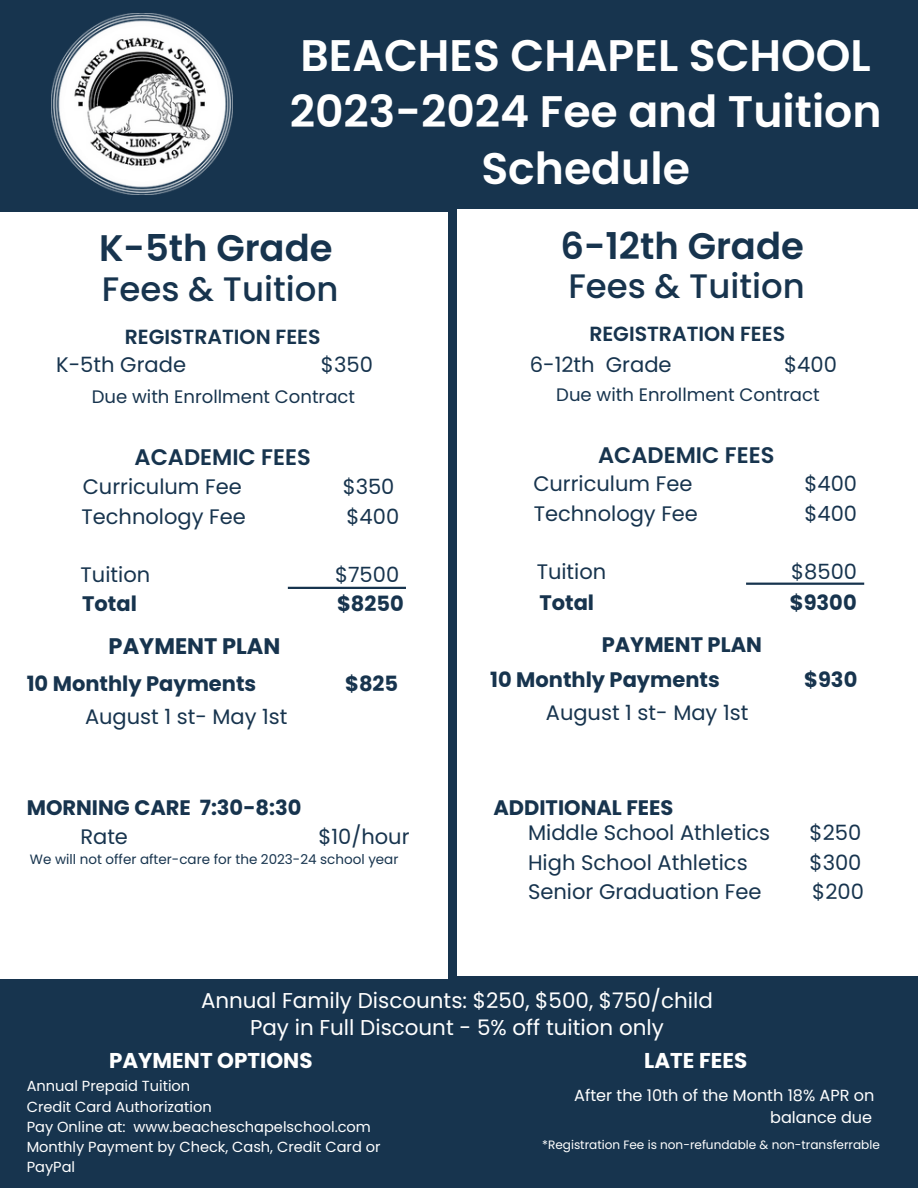
<style>
.page{position:relative;width:918px;height:1188px;background:#17344e}
.page>*{position:absolute;margin:0;border:0;box-sizing:border-box;transform-origin:0 0}
.t1{font:600 44.1px "Poppins";color:#fff}
.t2{font:600 36.9px "Poppins";color:#17344e}
.t3{font:500 33.9px "Poppins";color:#17344e}
.t4{font:600 22.5px "Poppins";color:#17344e}
.t5{font:700 22.5px "Poppins";color:#17344e}
.t6{font:21.45px "Poppins";color:#fff}
.t7{font:700 21.45px "Poppins";color:#fff}
.t8{font:21px "Poppins";color:#17344e}
.t9{font:700 21px "Poppins";color:#17344e}
.t10{font:600 20.4px "Poppins";color:#17344e}
.t11{font:18px "Poppins";color:#17344e}
.t12{font:16.05px "Poppins";color:#fff}
.t13{font:14.55px/20.2px "Poppins";color:#fff}
.t14{font:13.5px "Poppins";color:#17344e}
.t15{font:12.15px "Poppins";color:#fff}
</style>
<div class="page">
<div style="left:0;top:212px;width:447px;height:767px;background:#fff"></div>
<img style="left:52px;top:14px;width:181px;height:181px">
<hr style="left:288px;top:587px;width:118px;height:2px;background:#17344e">
<div style="left:457px;top:210px;width:461px;height:766px;background:#fff"></div>
<hr style="left:746px;top:583px;width:118px;height:2px;background:#17344e">
<p class="t1" style="left:301px;top:25px;width:572px">BEACHES CHAPEL SCHOOL</p>
<p class="t1" style="left:290px;top:81px;width:594px">2023-2024 Fee and Tuition</p>
<p class="t1" style="left:481px;top:137px;width:210px">Schedule</p>
<p class="t2" style="left:99px;top:222px;width:235px">K-5th Grade</p>
<p class="t3" style="left:102px;top:265px;width:238px">Fees &amp; Tuition</p>
<p class="t10" style="left:125px;top:322px;width:197px">REGISTRATION FEES</p>
<p class="t8" style="left:56px;top:350px;width:131px">K-5th Grade</p>
<p class="t8" style="left:321px;top:350px;width:53px">$350</p>
<p class="t11" style="left:92px;top:384px;width:265px">Due with Enrollment Contract</p>
<p class="t4" style="left:135px;top:441px;width:178px">ACADEMIC FEES</p>
<p class="t8" style="left:83px;top:472px;width:161px">Curriculum Fee</p>
<p class="t8" style="left:343px;top:472px;width:53px">$350</p>
<p class="t8" style="left:82px;top:502px;width:166px">Technology Fee</p>
<p class="t8" style="left:347px;top:502px;width:54px">$400</p>
<p class="t8" style="left:81px;top:560px;width:71px">Tuition</p>
<p class="t8" style="left:335px;top:560px;width:66px">$7500</p>
<p class="t9" style="left:82px;top:588px;width:56px">Total</p>
<p class="t9" style="left:337px;top:588px;width:68px">$8250</p>
<p class="t5" style="left:109px;top:631px;width:173px">PAYMENT PLAN</p>
<p class="t9" style="left:27px;top:669px;width:231px">10 Monthly Payments</p>
<p class="t9" style="left:345px;top:669px;width:55px">$825</p>
<p class="t8" style="left:85px;top:702px;width:204px">August 1 st- May 1st</p>
<p class="t9" style="left:27px;top:793px;width:276px">MORNING CARE 7:30-8:30</p>
<p class="t8" style="left:80px;top:822px;width:49px">Rate</p>
<p class="t8" style="left:319px;top:822px;width:93px">$10/hour</p>
<p class="t14" style="left:30px;top:850px;width:370px">We will not offer after-care for the 2023-24 school year</p>
<p class="t2" style="left:560px;top:220px;width:245px">6-12th Grade</p>
<p class="t3" style="left:568px;top:262px;width:238px">Fees &amp; Tuition</p>
<p class="t10" style="left:589px;top:320px;width:197px">REGISTRATION FEES</p>
<p class="t8" style="left:530px;top:350px;width:143px">6-12th Grade</p>
<p class="t8" style="left:784px;top:350px;width:54px">$400</p>
<p class="t11" style="left:556px;top:382px;width:265px">Due with Enrollment Contract</p>
<p class="t4" style="left:598px;top:439px;width:178px">ACADEMIC FEES</p>
<p class="t8" style="left:533px;top:469px;width:161px">Curriculum Fee</p>
<p class="t8" style="left:804px;top:469px;width:54px">$400</p>
<p class="t8" style="left:534px;top:498px;width:166px">Technology Fee</p>
<p class="t8" style="left:804px;top:498px;width:54px">$400</p>
<p class="t8" style="left:537px;top:557px;width:71px">Tuition</p>
<p class="t8" style="left:791px;top:557px;width:67px">$8500</p>
<p class="t9" style="left:539px;top:588px;width:56px">Total</p>
<p class="t9" style="left:790px;top:588px;width:68px">$9300</p>
<p class="t9" style="left:602px;top:630px;width:162px">PAYMENT PLAN</p>
<p class="t9" style="left:490px;top:665px;width:231px">10 Monthly Payments</p>
<p class="t9" style="left:804px;top:665px;width:55px">$930</p>
<p class="t8" style="left:546px;top:698px;width:204px">August 1 st- May 1st</p>
<p class="t9" style="left:493px;top:793px;width:182px">ADDITIONAL FEES</p>
<p class="t8" style="left:528px;top:818px;width:244px">Middle School Athletics</p>
<p class="t8" style="left:810px;top:818px;width:53px">$250</p>
<p class="t8" style="left:528px;top:847px;width:221px">High School Athletics</p>
<p class="t8" style="left:810px;top:847px;width:53px">$300</p>
<p class="t8" style="left:528px;top:877px;width:235px">Senior Graduation Fee</p>
<p class="t8" style="left:812px;top:877px;width:53px">$200</p>
<p class="t6" style="left:201px;top:986px;width:513px">Annual Family Discounts: $250, $500, $750/child</p>
<p class="t6" style="left:250px;top:1013px;width:415px">Pay in Full Discount - 5% off tuition only</p>
<p class="t7" style="left:109px;top:1046px;width:205px">PAYMENT OPTIONS</p>
<p class="t13" style="left:27px;top:1076px;width:165px">Annual Prepaid Tuition</p>
<p class="t13" style="left:27px;top:1096px;width:187px">Credit Card Authorization</p>
<p class="t13" style="left:27px;top:1117px;width:346px">Pay Online at: www.beacheschapelschool.com</p>
<p class="t13" style="left:27px;top:1137px;width:355px">Monthly Payment by Check, Cash, Credit Card or<br>PayPal</p>
<p class="t7" style="left:644px;top:1046px;width:104px">LATE FEES</p>
<p class="t12" style="left:574px;top:1084px;width:302px">After the 10th of the Month 18% APR on</p>
<p class="t12" style="left:770px;top:1106px;width:104px">balance due</p>
<p class="t15" style="left:542px;top:1136px;width:339px">*Registration Fee is non-refundable &amp; non-transferrable</p>
</div>
